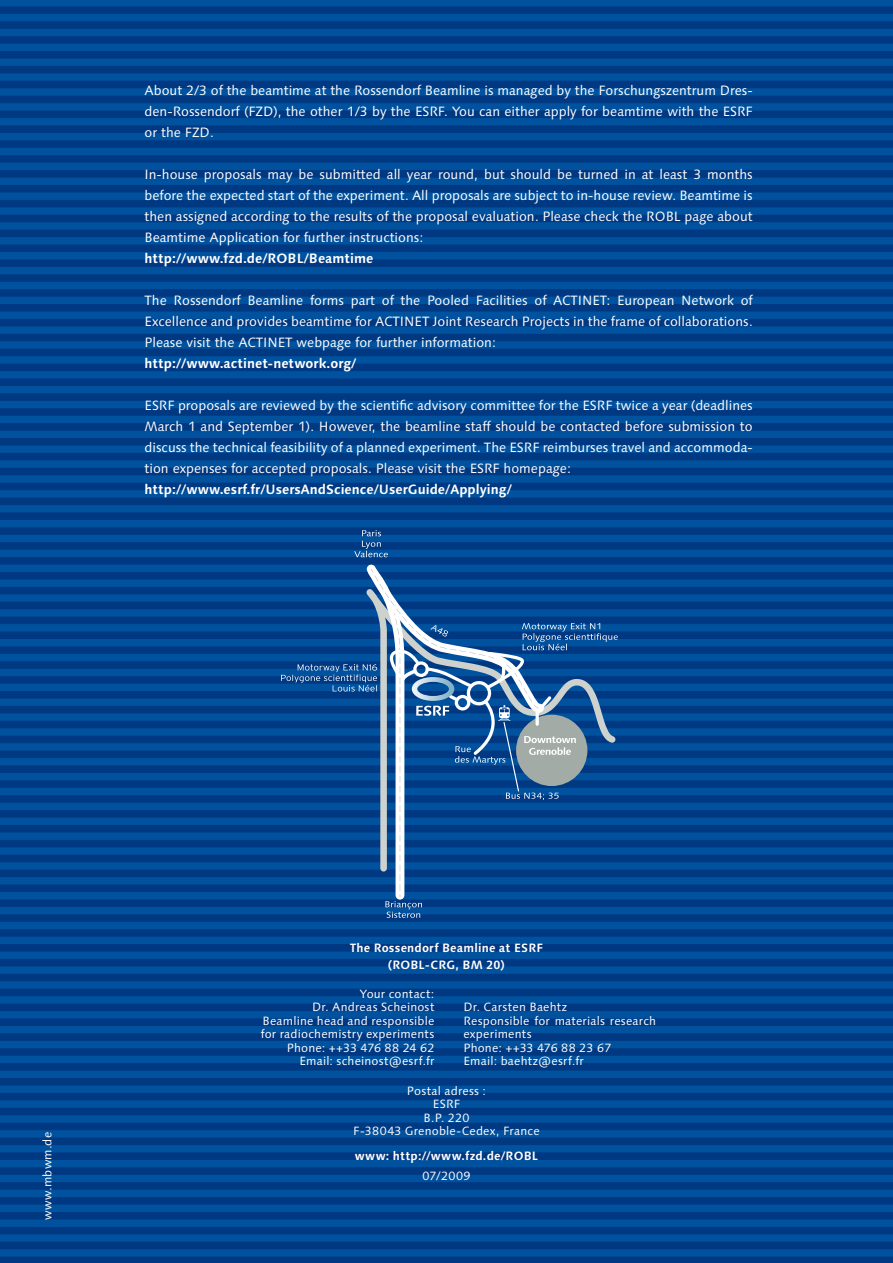
<style>
.page{position:relative;width:893px;height:1263px;background:#00519e}
.page>*{position:absolute;margin:0;border:0;box-sizing:border-box;transform-origin:0 0}
.t1{font:13.5px/21px "Linotype Syntax";color:#fff;text-align:justify}
.t2{font:700 13.5px "Linotype Syntax";color:#fff}
.t3{font:12px/13.5px "Linotype Syntax";letter-spacing:.015em;color:#fff;text-align:right}
.t4{font:700 12px/16.5px "Linotype Syntax";letter-spacing:.015em;color:#fff;text-align:center}
</style>
<div class="page">
<div style="left:0;top:6px;width:893px;height:8px;background:#003882"></div>
<div style="left:0;top:21px;width:893px;height:8px;background:#003882"></div>
<div style="left:0;top:36px;width:893px;height:8px;background:#003882"></div>
<div style="left:0;top:51px;width:893px;height:8px;background:#003882"></div>
<div style="left:0;top:66px;width:893px;height:7px;background:#003882"></div>
<div style="left:0;top:81px;width:893px;height:7px;background:#003882"></div>
<div style="left:0;top:96px;width:893px;height:7px;background:#003882"></div>
<div style="left:0;top:111px;width:893px;height:7px;background:#003882"></div>
<div style="left:0;top:125px;width:893px;height:8px;background:#003882"></div>
<div style="left:0;top:140px;width:893px;height:8px;background:#003882"></div>
<div style="left:0;top:155px;width:893px;height:8px;background:#003882"></div>
<div style="left:0;top:170px;width:893px;height:8px;background:#003882"></div>
<div style="left:0;top:185px;width:893px;height:7px;background:#003882"></div>
<div style="left:0;top:200px;width:893px;height:7px;background:#003882"></div>
<div style="left:0;top:215px;width:893px;height:7px;background:#003882"></div>
<div style="left:0;top:230px;width:893px;height:7px;background:#003882"></div>
<div style="left:0;top:244px;width:893px;height:8px;background:#003882"></div>
<div style="left:0;top:259px;width:893px;height:8px;background:#003882"></div>
<div style="left:0;top:274px;width:893px;height:8px;background:#003882"></div>
<div style="left:0;top:289px;width:893px;height:8px;background:#003882"></div>
<div style="left:0;top:304px;width:893px;height:8px;background:#003882"></div>
<div style="left:0;top:319px;width:893px;height:7px;background:#003882"></div>
<div style="left:0;top:334px;width:893px;height:7px;background:#003882"></div>
<div style="left:0;top:349px;width:893px;height:7px;background:#003882"></div>
<div style="left:0;top:364px;width:893px;height:7px;background:#003882"></div>
<div style="left:0;top:378px;width:893px;height:8px;background:#003882"></div>
<div style="left:0;top:393px;width:893px;height:8px;background:#003882"></div>
<div style="left:0;top:408px;width:893px;height:8px;background:#003882"></div>
<div style="left:0;top:423px;width:893px;height:8px;background:#003882"></div>
<div style="left:0;top:438px;width:893px;height:7px;background:#003882"></div>
<div style="left:0;top:453px;width:893px;height:7px;background:#003882"></div>
<div style="left:0;top:468px;width:893px;height:7px;background:#003882"></div>
<div style="left:0;top:483px;width:893px;height:7px;background:#003882"></div>
<div style="left:0;top:497px;width:893px;height:8px;background:#003882"></div>
<div style="left:0;top:512px;width:893px;height:8px;background:#003882"></div>
<div style="left:0;top:527px;width:893px;height:8px;background:#003882"></div>
<div style="left:0;top:542px;width:893px;height:8px;background:#003882"></div>
<div style="left:0;top:557px;width:893px;height:8px;background:#003882"></div>
<div style="left:0;top:572px;width:893px;height:7px;background:#003882"></div>
<div style="left:0;top:587px;width:893px;height:7px;background:#003882"></div>
<div style="left:0;top:602px;width:893px;height:7px;background:#003882"></div>
<div style="left:0;top:617px;width:893px;height:7px;background:#003882"></div>
<div style="left:0;top:631px;width:893px;height:8px;background:#003882"></div>
<div style="left:0;top:646px;width:893px;height:8px;background:#003882"></div>
<div style="left:0;top:661px;width:893px;height:8px;background:#003882"></div>
<div style="left:0;top:676px;width:893px;height:8px;background:#003882"></div>
<div style="left:0;top:691px;width:893px;height:7px;background:#003882"></div>
<div style="left:0;top:706px;width:893px;height:7px;background:#003882"></div>
<div style="left:0;top:721px;width:893px;height:7px;background:#003882"></div>
<div style="left:0;top:736px;width:893px;height:7px;background:#003882"></div>
<div style="left:0;top:750px;width:893px;height:8px;background:#003882"></div>
<div style="left:0;top:765px;width:893px;height:8px;background:#003882"></div>
<div style="left:0;top:780px;width:893px;height:8px;background:#003882"></div>
<div style="left:0;top:795px;width:893px;height:8px;background:#003882"></div>
<div style="left:0;top:810px;width:893px;height:8px;background:#003882"></div>
<div style="left:0;top:825px;width:893px;height:7px;background:#003882"></div>
<div style="left:0;top:840px;width:893px;height:7px;background:#003882"></div>
<div style="left:0;top:855px;width:893px;height:7px;background:#003882"></div>
<div style="left:0;top:870px;width:893px;height:7px;background:#003882"></div>
<div style="left:0;top:884px;width:893px;height:8px;background:#003882"></div>
<div style="left:0;top:899px;width:893px;height:8px;background:#003882"></div>
<div style="left:0;top:914px;width:893px;height:8px;background:#003882"></div>
<div style="left:0;top:929px;width:893px;height:8px;background:#003882"></div>
<div style="left:0;top:944px;width:893px;height:7px;background:#003882"></div>
<div style="left:0;top:959px;width:893px;height:7px;background:#003882"></div>
<div style="left:0;top:974px;width:893px;height:7px;background:#003882"></div>
<div style="left:0;top:989px;width:893px;height:7px;background:#003882"></div>
<div style="left:0;top:1003px;width:893px;height:8px;background:#003882"></div>
<div style="left:0;top:1018px;width:893px;height:8px;background:#003882"></div>
<div style="left:0;top:1033px;width:893px;height:8px;background:#003882"></div>
<div style="left:0;top:1048px;width:893px;height:8px;background:#003882"></div>
<div style="left:0;top:1063px;width:893px;height:7px;background:#003882"></div>
<div style="left:0;top:1078px;width:893px;height:7px;background:#003882"></div>
<div style="left:0;top:1093px;width:893px;height:7px;background:#003882"></div>
<div style="left:0;top:1108px;width:893px;height:7px;background:#003882"></div>
<div style="left:0;top:1123px;width:893px;height:7px;background:#003882"></div>
<div style="left:0;top:1137px;width:893px;height:8px;background:#003882"></div>
<div style="left:0;top:1152px;width:893px;height:8px;background:#003882"></div>
<div style="left:0;top:1167px;width:893px;height:8px;background:#003882"></div>
<div style="left:0;top:1182px;width:893px;height:8px;background:#003882"></div>
<div style="left:0;top:1197px;width:893px;height:7px;background:#003882"></div>
<div style="left:0;top:1212px;width:893px;height:7px;background:#003882"></div>
<div style="left:0;top:1227px;width:893px;height:7px;background:#003882"></div>
<div style="left:0;top:1242px;width:893px;height:7px;background:#003882"></div>
<div style="left:0;top:1256px;width:893px;height:7px;background:#003882"></div>
<svg style="left:354px;top:530px;width:34px;height:27px"></svg>
<svg style="left:281px;top:564px;width:337px;height:354px"></svg>
<p class="t1" style="left:145px;top:80px;width:610px">About 2/3 of the beamtime at the Rossendorf Beamline is managed by the Forschungszentrum Dres&shy;den-Rossendorf (FZD), the other 1/3 by the ESRF. You can either apply for beamtime with the ESRF or the FZD.</p>
<p class="t1" style="left:145px;top:164px;width:610px">In-house proposals may be submitted all year round, but should be turned in at least 3 months before the expected start of the experiment. All proposals are subject to in-house review. Beamtime is then assigned according to the results of the proposal evaluation. Please check the ROBL page about Beamtime Application for further instructions:</p>
<p class="t2" style="left:145px;top:250px;width:230px">http://www.fzd.de/ROBL/Beamtime</p>
<p class="t1" style="left:145px;top:290px;width:610px">The Rossendorf Beamline forms part of the Pooled Facilities of ACTINET: European Network of Excellence and provides beamtime for ACTINET Joint Research Projects in the frame of collaborations.<br>Please visit the ACTINET webpage for further information:</p>
<p class="t2" style="left:145px;top:355px;width:213px">http://www.actinet-network.org/</p>
<p class="t1" style="left:145px;top:395px;width:610px">ESRF proposals are reviewed by the scientific advisory committee for the ESRF twice a year (deadlines March 1 and September 1). However, the beamline staff should be contacted before submission to discuss the technical feasibility of a planned experiment. The ESRF reimburses travel and accommoda&shy;tion expenses for accepted proposals. Please visit the ESRF homepage:</p>
<p class="t2" style="left:145px;top:481px;width:369px">http://www.esrf.fr/UsersAndScience/UserGuide/Applying/</p>
<p class="t3" style="left:41px;top:1220px;width:90px;rotate:-90deg">www.mbwm.de</p>
<p class="t4" style="left:350px;top:939px;width:193px">The Rossendorf Beamline at ES RF (ROBL-CRG, BM 20)</p>
<p class="t3" style="left:261px;top:987px;width:175px">Your contact:<br>Dr. Andreas Scheinost<br>Beamline head and responsible for radiochemistry experiments<br>Phone: ++33 476 88 24 62<br>Email: scheinost@esrf.fr</p>
<p class="t3" style="left:463px;top:1000px;width:194px;text-align:left">Dr. Carsten Baehtz<br>Responsible for materials research experiments<br>Phone: ++33 476 88 23 67<br>Email: baehtz@esrf.fr</p>
<p class="t3" style="left:353px;top:1084px;width:188px;text-align:center">Postal adress :<br>ESRF<br>B.P. 220<br>F-38043 Grenoble-Cedex, France</p>
<p class="t4" style="left:355px;top:1148px;width:183px">www: http://www.fzd.de/ROBL</p>
<p class="t3" style="left:422px;top:1169px;width:50px">07/2009</p>
</div>
